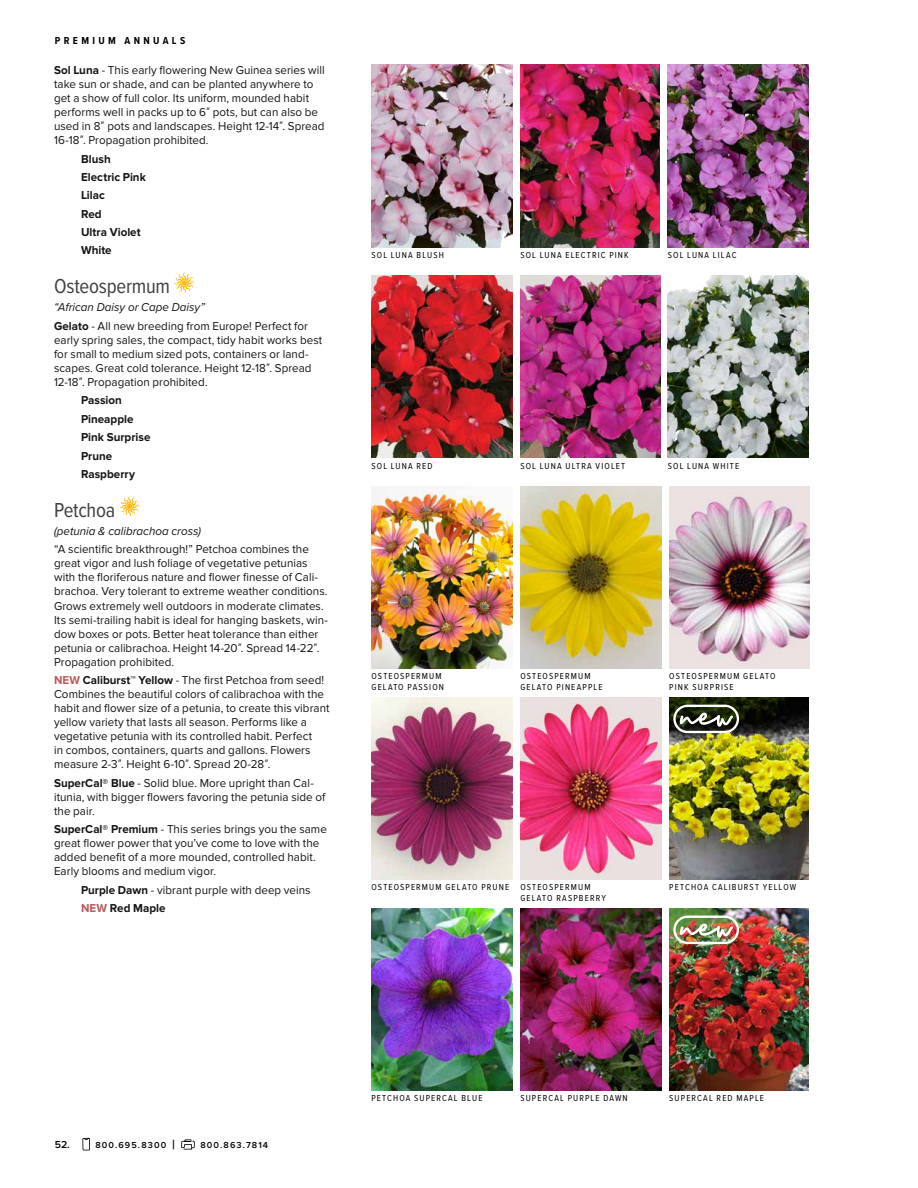
<style>
.page{position:relative;width:918px;height:1188px;background:#fff}
.page>*{position:absolute;margin:0;border:0;box-sizing:border-box;transform-origin:0 0}
.t1{font:21px "Proxima Nova Cond";letter-spacing:-.015em;color:#414042}
.t2{font:12px/14.1px "Proxima Nova";letter-spacing:.005em;color:#141414}
.t3{font:700 12px/18.5px "Proxima Nova";color:#141414}
.t4{font:italic 12px "Proxima Nova";color:#141414}
.t5{font:700 10.5px "Proxima Nova Cond";color:#000}
.t6{font:600 10.5px "Proxima Nova";color:#000}
.t7{font:9px/10.8px "Proxima Nova Cond";letter-spacing:.125em;color:#000}
.t8{font:600 9px "Proxima Nova";letter-spacing:.13em;color:#000}
.s1{font-weight:700}
.s2{font-family:"Museo Slab 300"}
.s3{font-style:italic}
.s4{font-weight:700;color:#ba5a59}
.s5{font-size:13.5px}
</style>
<div class="page">
<svg style="left:82px;top:1138px;width:8px;height:13px"></svg>
<svg style="left:181px;top:1139px;width:14px;height:11px"></svg>
<svg style="left:174px;top:273px;width:21px;height:20px"></svg>
<svg style="left:119px;top:496px;width:21px;height:21px"></svg>
<img style="left:371px;top:65px;width:141px;height:182px">
<img style="left:520px;top:65px;width:140px;height:182px">
<img style="left:668px;top:65px;width:141px;height:182px">
<img style="left:371px;top:276px;width:141px;height:182px">
<img style="left:520px;top:276px;width:140px;height:182px">
<img style="left:668px;top:276px;width:141px;height:182px">
<img style="left:371px;top:487px;width:141px;height:182px">
<img style="left:520px;top:487px;width:141px;height:182px">
<img style="left:669px;top:487px;width:141px;height:182px">
<img style="left:371px;top:697px;width:141px;height:183px">
<img style="left:520px;top:697px;width:141px;height:183px">
<img style="left:669px;top:735px;width:140px;height:145px">
<svg style="left:669px;top:697px;width:140px;height:38px;background:#1b1f11"></svg>
<svg style="left:673px;top:705px;width:66px;height:28px"></svg>
<img style="left:371px;top:908px;width:141px;height:183px">
<img style="left:520px;top:908px;width:141px;height:183px">
<img style="left:669px;top:946px;width:140px;height:145px">
<img style="left:669px;top:908px;width:140px;height:38px">
<img style="left:673px;top:916px;width:66px;height:28px">
<p class="t5" style="left:55px;top:34px;width:19px">P REMIUM</p>
<p class="t5" style="left:124px;top:34px;width:19px">A NNUALS</p>
<p class="t2" style="left:54px;top:63px;width:272px"><span class="s1">Sol Luna</span> - This early flowering New Guinea series will take sun or shade, and can be planted anywhere to get a show of full color. Its uniform, mounded habit performs well in packs up to 6<span class="s2">”</span> pots, but can also be used in 8<span class="s2">”</span> pots and landscapes. Height 12-14<span class="s2">”</span>. Spread 16-18<span class="s2">”</span>. Propagation prohibited.</p>
<p class="t3" style="left:81px;top:150px;width:66px">Blush<br>Electric Pink<br>Lilac<br>Red<br>Ultra Violet<br>White</p>
<h1 class="t1" style="left:54px;top:274px;width:118px">Osteospermum</h1>
<p class="t2" style="left:54px;top:298px;width:256px;line-height:18.5px"><span class="s3">“African Daisy or Cape Daisy”<br></span><span class="s1">Gelato</span> - All new breeding from Europe! Perfect for</p>
<p class="t2" style="left:54px;top:333px;width:270px">early spring sales, the compact, tidy habit works best for small to medium sized pots, containers or land&shy;scapes. Great cold tolerance. Height 12-18<span class="s2">”</span>. Spread 12-18<span class="s2">”</span>. Propagation prohibited.</p>
<p class="t3" style="left:81px;top:391px;width:71px">Passion<br>Pineapple<br>Pink Surprise<br>Prune<br>Raspberry</p>
<h1 class="t1" style="left:54px;top:497px;width:63px">Petchoa</h1>
<p class="t4" style="left:54px;top:524px;width:149px">(petunia &amp; calibrachoa cross)</p>
<p class="t2" style="left:54px;top:542px;width:275px">“A scientific breakthrough!” Petchoa combines the great vigor and lush foliage of vegetative petunias with the floriferous nature and flower finesse of Cali&shy;brachoa. Very tolerant to extreme weather conditions.<br>Grows extremely well outdoors in moderate climates.<br>Its semi-trailing habit is ideal for hanging baskets, win&shy;dow boxes or pots. Better heat tolerance than either petunia or calibrachoa. Height 14-20<span class="s2">”</span>. Spread 14-22<span class="s2">”</span>.<br>Propagation prohibited.</p>
<p class="t2" style="left:54px;top:673px;width:277px"><span class="s4">NEW</span> <span class="s1">Caliburst™ Yellow</span> - The first Petchoa from seed!<br>Combines the beautiful colors of calibrachoa with the habit and flower size of a petunia, to create this vibrant yellow variety that lasts all season. Performs like a vegetative petunia with its controlled habit. Perfect<br>in combos, containers, quarts and gallons. Flowers measure 2-3<span class="s2">”</span>. Height 6-10<span class="s2">”</span>. Spread 20-28<span class="s2">”</span>.</p>
<p class="t2" style="left:54px;top:776px;width:273px"><span class="s1">SuperCal® Blue</span> - Solid blue. More upright than Cal&shy;itunia, with bigger flowers favoring the petunia side of the pair.</p>
<p class="t2" style="left:54px;top:822px;width:274px"><span class="s1">SuperCal® Premium</span> - This series brings you the same great flower power that you’ve come to love with the added benefit of a more mounded, controlled habit.<br>Early blooms and medium vigor.</p>
<p class="t2" style="left:81px;top:881px;width:231px;line-height:18.5px"><span class="s1">Purple Dawn</span> - vibrant purple with deep veins<br><span class="s4">NEW</span> <span class="s1">Red Maple</span></p>
<p class="t7" style="left:371px;top:249px;width:74px">SOL LUNA BLUSH</p>
<p class="t7" style="left:520px;top:249px;width:110px">SOL LUNA ELECTRIC PINK</p>
<p class="t7" style="left:668px;top:249px;width:70px">SOL LUNA LILAC</p>
<p class="t7" style="left:371px;top:460px;width:63px">SOL LUNA RED</p>
<p class="t7" style="left:520px;top:460px;width:106px">SOL LUNA ULTRA VIOLET</p>
<p class="t7" style="left:668px;top:460px;width:73px">SOL LUNA WHITE</p>
<p class="t7" style="left:371px;top:671px;width:74px">OSTEOSPERMUM<br>GELATO PASSION</p>
<p class="t7" style="left:520px;top:671px;width:84px">OSTEOSPERMUM<br>GELATO PINEAPPLE</p>
<p class="t7" style="left:669px;top:671px;width:108px">OSTEOSPERMUM GELATO<br>PINK SURPRISE</p>
<p class="t7" style="left:520px;top:882px;width:87px;text-indent:-149px">OSTEOSPERMUM GELATO PRUNE OSTEOSPERMUM<br>GELATO RASPBERRY</p>
<p class="t7" style="left:669px;top:882px;width:128px">PETCHOA CALIBURST YELLOW</p>
<p class="t6" style="left:55px;top:1138px;width:17px">52.</p>
<p class="t8" style="left:95px;top:1139px;width:81px">800.695.8300 <span class="s5">|</span></p>
<p class="t8" style="left:200px;top:1139px;width:69px">800.863.7814</p>
<p class="t7" style="left:371px;top:1093px;width:113px">PETCHOA SUPERCAL BLUE</p>
<p class="t7" style="left:520px;top:1093px;width:109px">SUPERCAL PURPLE DAWN</p>
<p class="t7" style="left:669px;top:1093px;width:96px">SUPERCAL RED MAPLE</p>
</div>
